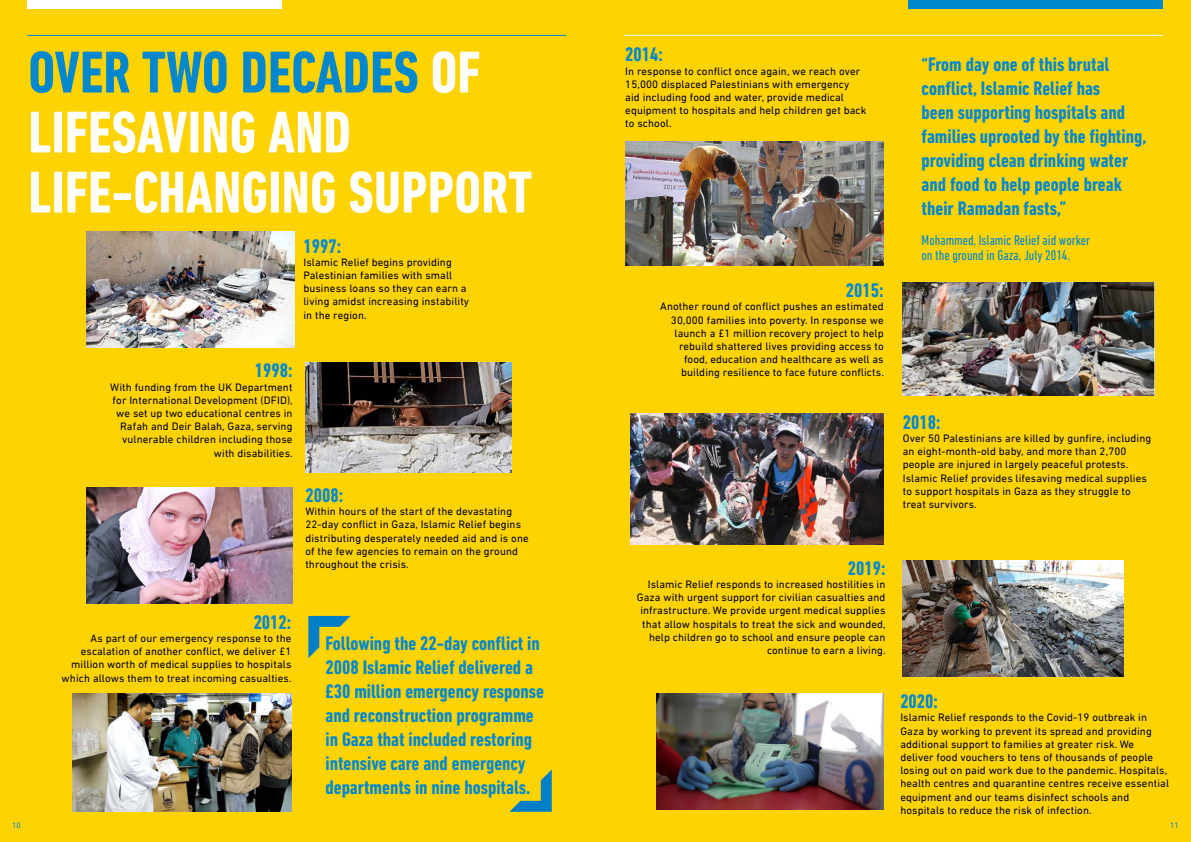
<style>
.page{position:relative;width:1191px;height:842px;background:#fed304}
.page>*{position:absolute;margin:0;border:0;box-sizing:border-box;transform-origin:0 0}
.t1{font:700 condensed 60px/60px "DIN Next LT Pro";color:#fff}
.t2{font:700 condensed 60px "DIN Next LT Pro";color:#0088ce}
.t3{font:700 condensed 20px/24px "DIN Next LT Pro";color:#0088ce}
.t4{font:condensed 14.3px "DIN Next LT Pro";color:#0088ce}
.t5{font:11px/13.2px "DIN Next LT Pro";letter-spacing:.01em;color:#000}
.t6{font:8px "DIN Next LT Pro";color:#0088ce}
.s1{color:#fff}
</style>
<div class="page">
<div style="left:27px;top:0;width:255px;height:9px;background:#fff"></div>
<hr style="left:27px;top:35px;width:539px;height:1px;background:#0088ce">
<hr style="left:624px;top:35px;width:538px;height:1px;background:#fff">
<div style="left:908px;top:0;width:254px;height:9px;background:#0088ce"></div>
<img style="left:86px;top:231px;width:208px;height:116px">
<img style="left:305px;top:362px;width:207px;height:110px">
<img style="left:86px;top:487px;width:206px;height:117px">
<img style="left:72px;top:693px;width:219px;height:119px">
<img style="left:626px;top:141px;width:257px;height:124px">
<img style="left:902px;top:283px;width:252px;height:113px">
<img style="left:630px;top:414px;width:253px;height:130px">
<img style="left:902px;top:560px;width:221px;height:116px">
<img style="left:656px;top:693px;width:227px;height:116px">
<svg style="left:308px;top:616px;width:42px;height:42px"></svg>
<svg style="left:509px;top:769px;width:43px;height:43px"></svg>
<p class="t2" style="left:28px;top:38px;width:454px">OVER TWO DECADES <span class="s1">OF</span></p>
<p class="t1" style="left:28px;top:102px;width:505px">LIFESAVING AND<br>LIFE-CHANGING SUPPORT</p>
<p class="t3" style="left:303px;top:234px;width:39px">1997:</p>
<p class="t5" style="left:303px;top:255px;width:167px">Islamic Relief begins providing<br>Palestinian families with small business loans so they can earn a living amidst increasing instability in the region.</p>
<p class="t3" style="left:255px;top:359px;width:39px">1998:</p>
<p class="t5" style="left:110px;top:380px;width:184px;text-align:right">With funding from the UK Department for International Development (DFID), we set up two educational centres in Rafah and Deir Balah, Gaza, serving vulnerable children including those with disabilities.</p>
<p class="t3" style="left:305px;top:483px;width:39px">2008:</p>
<p class="t5" style="left:305px;top:505px;width:225px">Within hours of the start of the devastating 22-day conflict in Gaza, Islamic Relief begins distributing desperately needed aid and is one of the few agencies to remain on the ground throughout the crisis.</p>
<p class="t3" style="left:254px;top:610px;width:39px">2012:</p>
<p class="t5" style="left:62px;top:631px;width:231px;text-align:right">As part of our emergency response to the escalation of another conflict, we deliver £1 million worth of medical supplies to hospitals which allows them to treat incoming casualties.</p>
<p class="t3" style="left:325px;top:631px;width:220px">Following the 22-day conflict in<br>2008 Islamic Relief delivered a £30 million emergency response and reconstruction programme in Gaza that included restoring intensive care and emergency departments in nine hospitals.</p>
<p class="t3" style="left:625px;top:43px;width:39px">2014:</p>
<p class="t5" style="left:625px;top:64px;width:243px">In response to conflict once again, we reach over 15,000 displaced Palestinians with emergency aid including food and water, provide medical equipment to hospitals and help children get back to school.</p>
<p class="t3" style="left:921px;top:53px;width:226px">“From day one of this brutal conflict, Islamic Relief has<br>been supporting hospitals and families uprooted by the fighting, providing clean drinking water and food to help people break their Ramadan fasts,”</p>
<p class="t4" style="left:921px;top:232px;width:170px">Mohammed, Islamic Relief aid worker</p>
<p class="t4" style="left:921px;top:247px;width:150px">on the ground in Gaza, July 2014.</p>
<p class="t3" style="left:846px;top:278px;width:39px">2015:</p>
<p class="t5" style="left:660px;top:300px;width:225px;text-align:right">Another round of conflict pushes an estimated 30,000 families into poverty. In response we launch a £1 million recovery project to help rebuild shattered lives providing access to food, education and healthcare as well as building resilience to face future conflicts.</p>
<p class="t3" style="left:902px;top:410px;width:39px">2018:</p>
<p class="t5" style="left:902px;top:431px;width:250px">Over 50 Palestinians are killed by gunfire, including an eight-month-old baby, and more than 2,700 people are injured in largely peaceful protests.<br>Islamic Relief provides lifesaving medical supplies to support hospitals in Gaza as they struggle to treat survivors.</p>
<p class="t3" style="left:847px;top:556px;width:39px">2019:</p>
<p class="t5" style="left:637px;top:577px;width:250px;text-align:right">Islamic Relief responds to increased hostilities in Gaza with urgent support for civilian casualties and infrastructure. We provide urgent medical supplies that allow hospitals to treat the sick and wounded, help children go to school and ensure people can continue to earn a living.</p>
<p class="t3" style="left:900px;top:689px;width:39px">2020:</p>
<p class="t5" style="left:900px;top:711px;width:270px">Islamic Relief responds to the Covid-19 outbreak in Gaza by working to prevent its spread and providing additional support to families at greater risk. We deliver food vouchers to tens of thousands of people losing out on paid work due to the pandemic. Hospitals, health centres and quarantine centres receive essential equipment and our teams disinfect schools and hospitals to reduce the risk of infection.</p>
<p class="t6" style="left:12px;top:821px;width:10px">10</p>
<p class="t6" style="left:1170px;top:821px;width:10px">11</p>
</div>
